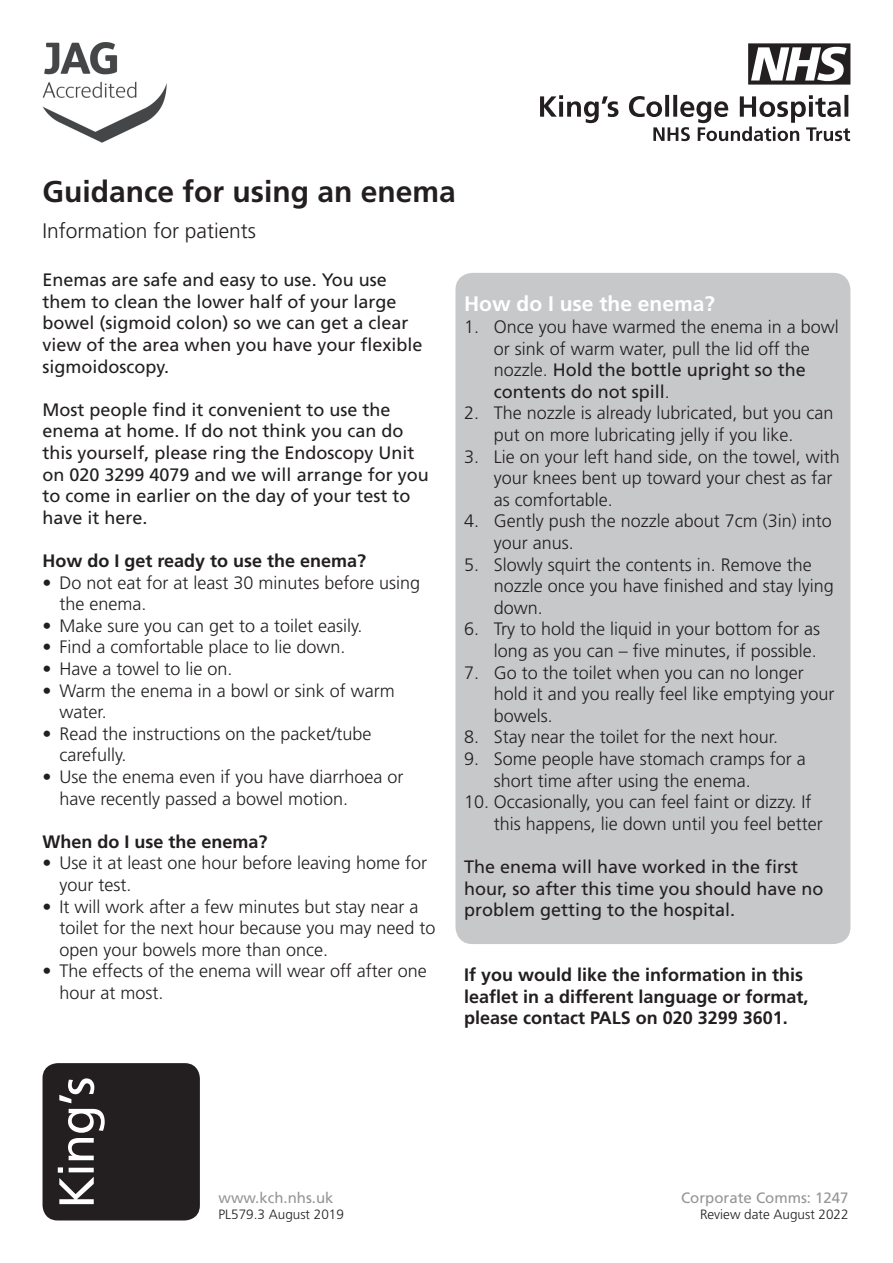
<style>
.page{position:relative;width:893px;height:1263px;background:#fff}
.page>*{position:absolute;margin:0;border:0;box-sizing:border-box;transform-origin:0 0}
.t1{font:700 30px "Frutiger";color:#231f20}
.t2{font:300 21px "Frutiger";color:#231f20}
.t3{font:700 21px "Frutiger";color:#fff}
.t4{font:300 18px/21.6px "Frutiger";color:#231f20}
.t5{font:18px/21.6px "Frutiger";color:#231f20}
.t6{font:700 18px/21.6px "Frutiger";color:#231f20}
.t7{font:15px "Frutiger";color:#939598}
.t8{font:300 13.5px "Frutiger";color:#231f20}
.s1{font-weight:400}
</style>
<div class="page">
<div style="left:455px;top:273px;width:395px;height:671px;background:#c7c8ca;border-radius:17px"></div>
<div style="left:43px;top:1063px;width:157px;height:157px;background:#231f20;border-radius:15px"></div>
<svg style="left:58px;top:1078px;width:47px;height:126px"></svg>
<svg style="left:540px;top:95px;width:310px;height:46px"></svg>
<svg style="left:748px;top:43px;width:102px;height:42px"></svg>
<img style="left:42px;top:42px;width:125px;height:101px">
<h1 class="t1" style="left:43px;top:174px;width:415px">Guidance for using an enema</h1>
<p class="t2" style="left:43px;top:219px;width:215px">Information for patients</p>
<p class="t5" style="left:43px;top:269px;width:382px">Enemas are safe and easy to use. You use them to clean the lower half of your large bowel (sigmoid colon) so we can get a clear view of the area when you have your flexible sigmoidoscopy.</p>
<p class="t5" style="left:43px;top:399px;width:388px">Most people find it convenient to use the enema at home. If do not think you can do this yourself, please ring the Endoscopy Unit on 020 3299 4079 and we will arrange for you to come in earlier on the day of your test to have it here.</p>
<p class="t6" style="left:43px;top:550px;width:325px">How do I get ready to use the enema?</p>
<p class="t4" style="left:60px;top:571px;width:362px;text-indent:-17px">• Do not eat for at least 30 minutes before using the enema.</p>
<p class="t4" style="left:43px;top:615px;width:322px">• Make sure you can get to a toilet easily.</p>
<p class="t4" style="left:43px;top:636px;width:305px">• Find a comfortable place to lie down.</p>
<p class="t4" style="left:43px;top:658px;width:192px">• Have a towel to lie on.</p>
<p class="t4" style="left:60px;top:679px;width:337px;text-indent:-17px">• Warm the enema in a bowl or sink of warm water.</p>
<p class="t4" style="left:60px;top:723px;width:314px;text-indent:-17px">• Read the instructions on the packet/tube carefully.</p>
<p class="t4" style="left:60px;top:766px;width:346px;text-indent:-17px">• Use the enema even if you have diarrhoea or have recently passed a bowel motion.</p>
<p class="t6" style="left:43px;top:831px;width:227px">When do I use the enema?</p>
<p class="t4" style="left:60px;top:852px;width:369px;text-indent:-17px">• Use it at least one hour before leaving home for your test.</p>
<p class="t4" style="left:60px;top:895px;width:378px;text-indent:-17px">• It will work after a few minutes but stay near a toilet for the next hour because you may need to open your bowels more than once.</p>
<p class="t4" style="left:60px;top:960px;width:369px;text-indent:-17px">• The effects of the enema will wear off after one hour at most.</p>
<p class="t3" style="left:464px;top:292px;width:252px">How do I use the enema?</p>
<p class="t4" style="left:494px;top:316px;width:347px;text-indent:-30px">1. Once you have warmed the enema in a bowl or sink of warm water, pull the lid off the nozzle. <span class="s1">Hold the bottle upright so the contents do not spill</span>.</p>
<p class="t4" style="left:464px;top:402px;width:371px;text-align:center">2. The nozzle is already lubricated, but you can put on more lubricating jelly if you like.</p>
<p class="t4" style="left:494px;top:445px;width:348px;text-indent:-30px">3. Lie on your left hand side, on the towel, with your knees bent up toward your chest as far as comfortable.</p>
<p class="t4" style="left:494px;top:510px;width:340px;text-indent:-30px">4. Gently push the nozzle about 7cm (3in) into your anus.</p>
<p class="t4" style="left:494px;top:553px;width:342px;text-indent:-30px">5. Slowly squirt the contents in. Remove the nozzle once you have finished and stay lying down.</p>
<p class="t4" style="left:464px;top:618px;width:358px;text-align:right">6. Try to hold the liquid in your bottom for as long as you can – five minutes, if possible.</p>
<p class="t4" style="left:494px;top:661px;width:342px;text-indent:-30px">7. Go to the toilet when you can no longer hold it and you really feel like emptying your bowels.</p>
<p class="t4" style="left:464px;top:726px;width:316px">8. Stay near the toilet for the next hour.</p>
<p class="t4" style="left:494px;top:748px;width:314px;text-indent:-30px">9. Some people have stomach cramps for a short time after using the enema.</p>
<p class="t4" style="left:494px;top:791px;width:331px;text-indent:-30px">10. Occasionally, you can feel faint or dizzy. If this happens, lie down until you feel better</p>
<p class="t5" style="left:464px;top:856px;width:361px">The enema will have worked in the first hour, so after this time you should have no problem getting to the hospital.</p>
<p class="t6" style="left:464px;top:964px;width:346px">If you would like the information in this leaflet in a different language or format, please contact PALS on 020 3299 3601.</p>
<p class="t7" style="left:219px;top:1189px;width:117px">www.kch.nhs.uk</p>
<p class="t7" style="left:681px;top:1189px;width:169px">Corporate Comms: 1247</p>
<p class="t8" style="left:219px;top:1207px;width:127px">PL579.3 August 2019</p>
<p class="t8" style="left:700px;top:1207px;width:150px">Review date August 2022</p>
</div>
